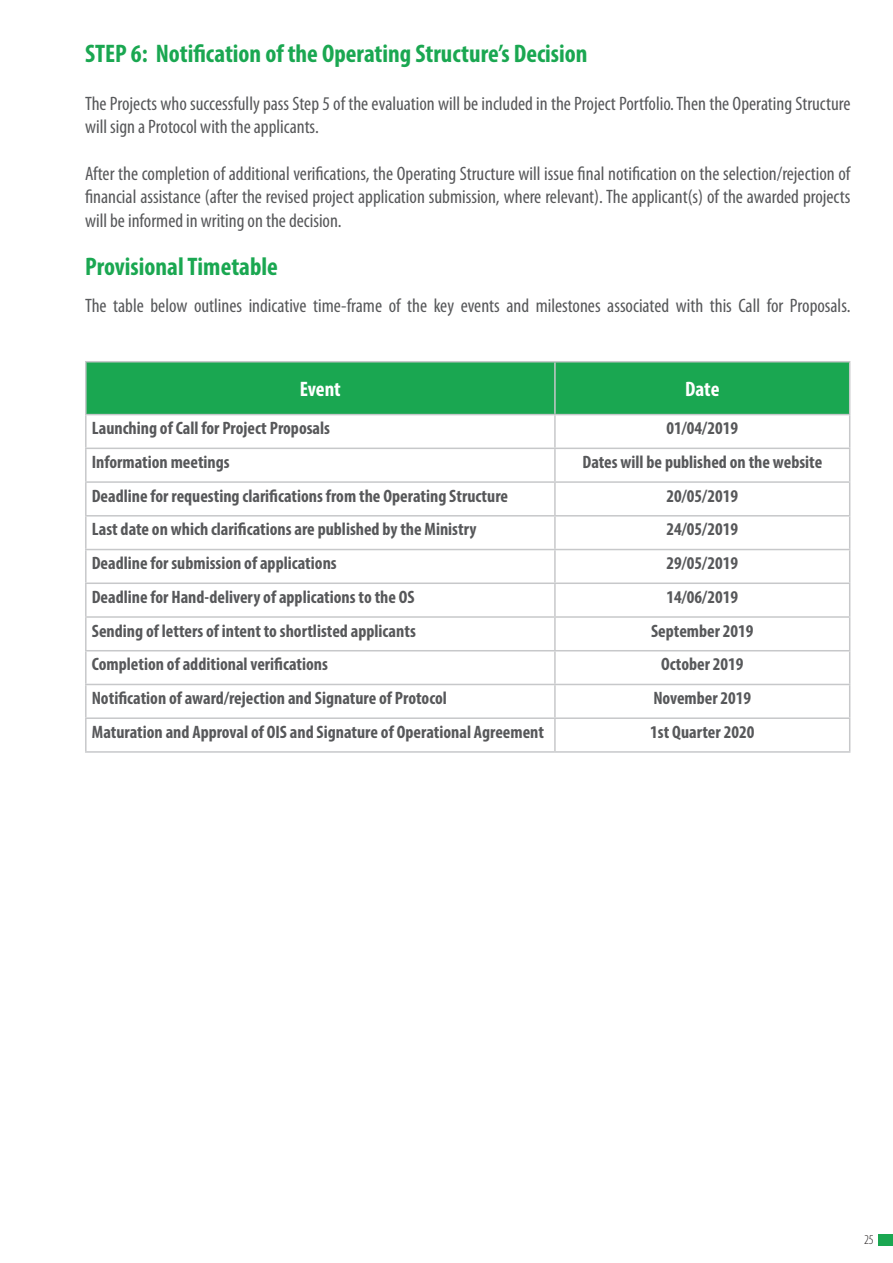
<style>
.page{position:relative;width:893px;height:1263px;background:#fff}
.page>*{position:absolute;margin:0;border:0;box-sizing:border-box;transform-origin:0 0}
.t1{font:700 condensed 25.5px "Myriad Pro";color:#1aa751}
.t2{font:700 condensed 21px "Myriad Pro";letter-spacing:-.005em;color:#fff}
.t3{font:condensed 19.5px/23.4px "Myriad Pro";color:#57585a}
.t4{font:700 condensed 18px "Myriad Pro";color:#57585a}
.t5{font:300 condensed 13.5px "Myriad Pro";color:#231f20}
</style>
<div class="page">
<div style="left:878px;top:1234px;width:15px;height:12px;background:#1aa751"></div>
<div style="left:87px;top:362px;width:762px;height:52px;background:#1aa751"></div>
<hr style="left:85px;top:415px;width:2px;height:33px;background:#c7c8ca">
<hr style="left:554px;top:415px;width:2px;height:33px;background:#c7c8ca">
<hr style="left:849px;top:415px;width:1px;height:33px;background:#c7c8ca">
<hr style="left:85px;top:448px;width:470px;height:1px;background:#c7c8ca">
<hr style="left:85px;top:449px;width:2px;height:32px;background:#c7c8ca">
<hr style="left:555px;top:448px;width:295px;height:1px;background:#c7c8ca">
<hr style="left:554px;top:449px;width:2px;height:32px;background:#c7c8ca">
<hr style="left:849px;top:449px;width:1px;height:32px;background:#c7c8ca">
<hr style="left:85px;top:481px;width:470px;height:2px;background:#c7c8ca">
<hr style="left:85px;top:483px;width:2px;height:32px;background:#c7c8ca">
<hr style="left:555px;top:481px;width:295px;height:2px;background:#c7c8ca">
<hr style="left:554px;top:483px;width:2px;height:32px;background:#c7c8ca">
<hr style="left:849px;top:483px;width:1px;height:32px;background:#c7c8ca">
<hr style="left:85px;top:515px;width:470px;height:1px;background:#c7c8ca">
<hr style="left:85px;top:516px;width:2px;height:33px;background:#c7c8ca">
<hr style="left:555px;top:515px;width:295px;height:1px;background:#c7c8ca">
<hr style="left:554px;top:516px;width:2px;height:33px;background:#c7c8ca">
<hr style="left:849px;top:516px;width:1px;height:33px;background:#c7c8ca">
<hr style="left:85px;top:549px;width:470px;height:1px;background:#c7c8ca">
<hr style="left:85px;top:550px;width:2px;height:32px;background:#c7c8ca">
<hr style="left:555px;top:549px;width:295px;height:1px;background:#c7c8ca">
<hr style="left:554px;top:550px;width:2px;height:32px;background:#c7c8ca">
<hr style="left:849px;top:550px;width:1px;height:32px;background:#c7c8ca">
<hr style="left:85px;top:582px;width:470px;height:2px;background:#c7c8ca">
<hr style="left:85px;top:584px;width:2px;height:32px;background:#c7c8ca">
<hr style="left:555px;top:582px;width:295px;height:2px;background:#c7c8ca">
<hr style="left:554px;top:584px;width:2px;height:32px;background:#c7c8ca">
<hr style="left:849px;top:584px;width:1px;height:32px;background:#c7c8ca">
<hr style="left:85px;top:616px;width:470px;height:2px;background:#c7c8ca">
<hr style="left:85px;top:618px;width:2px;height:32px;background:#c7c8ca">
<hr style="left:555px;top:616px;width:295px;height:2px;background:#c7c8ca">
<hr style="left:554px;top:618px;width:2px;height:32px;background:#c7c8ca">
<hr style="left:849px;top:618px;width:1px;height:32px;background:#c7c8ca">
<hr style="left:85px;top:650px;width:470px;height:1px;background:#c7c8ca">
<hr style="left:85px;top:651px;width:2px;height:33px;background:#c7c8ca">
<hr style="left:555px;top:650px;width:295px;height:1px;background:#c7c8ca">
<hr style="left:554px;top:651px;width:2px;height:33px;background:#c7c8ca">
<hr style="left:849px;top:651px;width:1px;height:33px;background:#c7c8ca">
<hr style="left:85px;top:684px;width:470px;height:1px;background:#c7c8ca">
<hr style="left:85px;top:685px;width:2px;height:32px;background:#c7c8ca">
<hr style="left:555px;top:684px;width:295px;height:1px;background:#c7c8ca">
<hr style="left:554px;top:685px;width:2px;height:32px;background:#c7c8ca">
<hr style="left:849px;top:685px;width:1px;height:32px;background:#c7c8ca">
<hr style="left:85px;top:717px;width:470px;height:2px;background:#c7c8ca">
<hr style="left:85px;top:719px;width:2px;height:32px;background:#c7c8ca">
<hr style="left:555px;top:717px;width:295px;height:2px;background:#c7c8ca">
<hr style="left:554px;top:719px;width:2px;height:32px;background:#c7c8ca">
<hr style="left:849px;top:719px;width:1px;height:32px;background:#c7c8ca">
<hr style="left:85px;top:751px;width:470px;height:2px;background:#c7c8ca">
<hr style="left:555px;top:751px;width:295px;height:2px;background:#c7c8ca">
<hr style="left:85px;top:361px;width:470px;height:1px;background:#c7c8ca">
<hr style="left:85px;top:362px;width:2px;height:52px;background:#c7c8ca">
<hr style="left:555px;top:361px;width:295px;height:1px;background:#c7c8ca">
<hr style="left:554px;top:362px;width:2px;height:52px;background:#c7c8ca">
<hr style="left:849px;top:362px;width:1px;height:52px;background:#c7c8ca">
<hr style="left:85px;top:414px;width:470px;height:1px;background:#c7c8ca">
<hr style="left:555px;top:414px;width:295px;height:1px;background:#c7c8ca">
<p class="t1" style="left:85px;top:37px;width:504px">STEP 6: Notification of the Operating Structure’s Decision</p>
<p class="t3" style="left:85px;top:91px;width:767px">The Projects who successfully pass Step 5 of the evaluation will be included in the Project Portfolio. Then the Operating Structure will sign a Protocol with the applicants.</p>
<p class="t3" style="left:85px;top:161px;width:767px;text-align:justify">After the completion of additional verifications, the Operating Structure will issue final notification on the selection/rejection of financial assistance (after the revised project application submission, where relevant). The applicant(s) of the awarded projects will be informed in writing on the decision.</p>
<p class="t1" style="left:85px;top:250px;width:194px">Provisional Timetable</p>
<p class="t3" style="left:85px;top:294px;width:767px">The table below outlines indicative time-frame of the key events and milestones associated with this Call for Proposals.</p>
<p class="t2" style="left:300px;top:376px;width:42px">Event</p>
<p class="t2" style="left:685px;top:376px;width:36px">Date</p>
<p class="t4" style="left:92px;top:417px;width:240px">Launching of Call for Project Proposals</p>
<p class="t4" style="left:667px;top:417px;width:73px">01/04/2019</p>
<p class="t4" style="left:92px;top:451px;width:139px">Information meetings</p>
<p class="t4" style="left:582px;top:451px;width:241px">Dates will be published on the website</p>
<p class="t4" style="left:92px;top:484px;width:418px">Deadline for requesting clarifications from the Operating Structure</p>
<p class="t4" style="left:667px;top:484px;width:73px">20/05/2019</p>
<p class="t4" style="left:92px;top:518px;width:386px">Last date on which clarifications are published by the Ministry</p>
<p class="t4" style="left:667px;top:518px;width:73px">24/05/2019</p>
<p class="t4" style="left:92px;top:552px;width:246px">Deadline for submission of applications</p>
<p class="t4" style="left:667px;top:552px;width:73px">29/05/2019</p>
<p class="t4" style="left:92px;top:585px;width:324px">Deadline for Hand-delivery of applications to the OS</p>
<p class="t4" style="left:667px;top:585px;width:73px">14/06/2019</p>
<p class="t4" style="left:92px;top:619px;width:326px">Sending of letters of intent to shortlisted applicants</p>
<p class="t4" style="left:651px;top:619px;width:104px">September 2019</p>
<p class="t4" style="left:92px;top:653px;width:238px">Completion of additional verifications</p>
<p class="t4" style="left:661px;top:653px;width:84px">October 2019</p>
<p class="t4" style="left:92px;top:687px;width:357px">Notification of award/rejection and Signature of Protocol</p>
<p class="t4" style="left:653px;top:687px;width:99px">November 2019</p>
<p class="t4" style="left:92px;top:720px;width:454px">Maturation and Approval of OIS and Signature of Operational Agreement</p>
<p class="t4" style="left:650px;top:720px;width:106px">1st Quarter 2020</p>
<p class="t5" style="left:864px;top:1232px;width:11px">25</p>
</div>
